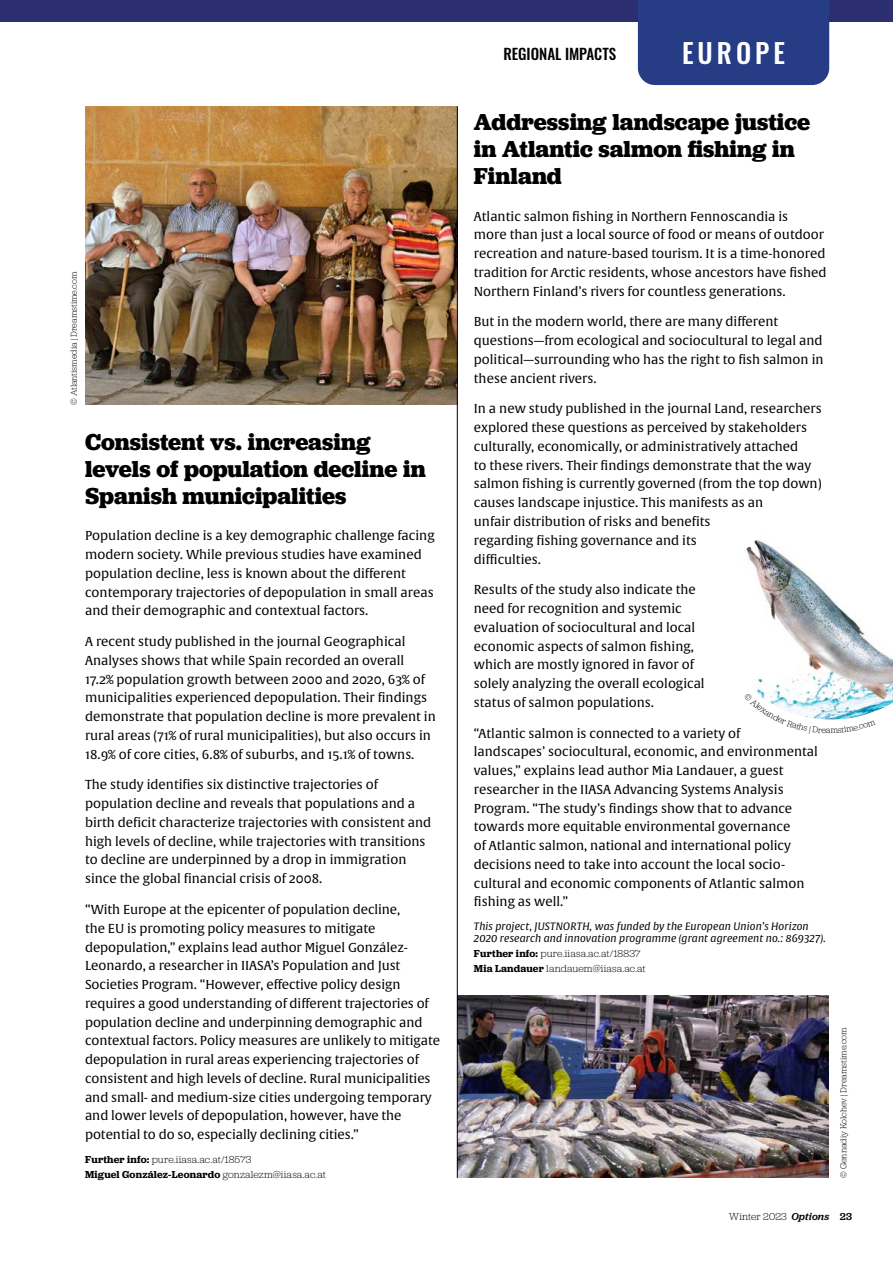
<style>
.page{position:relative;width:893px;height:1263px;background:#fff}
.page>*{position:absolute;margin:0;border:0;box-sizing:border-box;transform-origin:0 0}
.t1{font:500 27px "Oswald";letter-spacing:.15em;color:#fff}
.t2{font:700 24px/27px "Jubilat";color:#000}
.t3{font:500 15px "Oswald";color:#000}
.t4{font:12.75px/18.8px "Alverata";color:#000}
.t5{font:300 10.5px/15px "Jubilat";letter-spacing:.01em;color:#000}
.t6{font:italic 10.5px/12px "Alverata";letter-spacing:.015em;color:#000}
.t7{font:300 9px "Jubilat";color:#000}
.s1{font-weight:600}
.s2{font-weight:500;font-style:italic}
.s3{font-weight:500}
</style>
<div class="page">
<div style="left:0;top:0;width:893px;height:21px;background:#2b2e70"></div>
<img style="left:746px;top:540px;width:147px;height:171px">
<img style="left:85px;top:106px;width:372px;height:299px">
<img style="left:458px;top:996px;width:371px;height:182px">
<hr style="left:457px;top:106px;width:1px;height:1072px;background:#000">
<div style="left:638px;top:0;width:191px;height:85px;background:#263c84"></div>
<svg style="left:746px;top:693px;width:130px;height:27px"></svg>
<p class="t7" style="left:68px;top:405px;width:134px;rotate:-90deg">© Atlantismedia | Dreamstime.com</p>
<h2 class="t2" style="left:85px;top:428px;width:342px">Consistent vs. increasing levels of population decline in<br>Spanish municipalities</h2>
<p class="t4" style="left:85px;top:527px;width:351px">Population decline is a key demographic challenge facing modern society. While previous studies have examined population decline, less is known about the different contemporary trajectories of depopulation in small areas and their demographic and contextual factors.</p>
<p class="t4" style="left:85px;top:633px;width:352px">A recent study published in the journal Geographical Analyses shows that while Spain recorded an overall 17.2% population growth between 2000 and 2020, 63% of municipalities experienced depopulation. Their findings demonstrate that population decline is more prevalent in rural areas (71% of rural municipalities), but also occurs in 18.9% of core cities, 6.8% of suburbs, and 15.1% of towns.</p>
<p class="t4" style="left:85px;top:776px;width:348px">The study identifies six distinctive trajectories of population decline and reveals that populations and a birth deficit characterize trajectories with consistent and high levels of decline, while trajectories with transitions to decline are underpinned by a drop in immigration since the global financial crisis of 2008.</p>
<p class="t4" style="left:85px;top:900px;width:357px">“With Europe at the epicenter of population decline,<br>the EU is promoting policy measures to mitigate depopulation,” explains lead author Miguel González-Leonardo, a researcher in IIASA’s Population and Just Societies Program. “However, effective policy design requires a good understanding of different trajectories of population decline and underpinning demographic and contextual factors. Policy measures are unlikely to mitigate depopulation in rural areas experiencing trajectories of consistent and high levels of decline. Rural municipalities and small- and medium-size cities undergoing temporary and lower levels of depopulation, however, have the potential to do so, especially declining cities.”</p>
<p class="t5" style="left:85px;top:1151px;width:242px"><span class="s1">Further info:</span> pure.iiasa.ac.at/18573<br><span class="s1">Miguel González-Leonardo</span> gonzalezm@iiasa.ac.at</p>
<p class="t3" style="left:503px;top:41px;width:114px">REGIONAL IMPACTS</p>
<h1 class="t1" style="left:682px;top:29px;width:105px">EUROPE</h1>
<h2 class="t2" style="left:474px;top:108px;width:338px">Addressing landscape justice in Atlantic salmon fishing in<br>Finland</h2>
<p class="t4" style="left:474px;top:207px;width:354px">Atlantic salmon fishing in Northern Fennoscandia is<br>more than just a local source of food or means of outdoor recreation and nature-based tourism. It is a time-honored tradition for Arctic residents, whose ancestors have fished Northern Finland’s rivers for countless generations.</p>
<p class="t4" style="left:474px;top:313px;width:351px">But in the modern world, there are many different questions—from ecological and sociocultural to legal and political—surrounding who has the right to fish salmon in these ancient rivers.</p>
<p class="t4" style="left:474px;top:400px;width:349px">In a new study published in the journal Land, researchers explored these questions as perceived by stakeholders culturally, economically, or administratively attached<br>to these rivers. Their findings demonstrate that the way salmon fishing is currently governed (from the top down) causes landscape injustice. This manifests as an<br>unfair distribution of risks and benefits<br>regarding fishing governance and its<br>difficulties.</p>
<p class="t4" style="left:474px;top:581px;width:232px">Results of the study also indicate the need for recognition and systemic evaluation of sociocultural and local economic aspects of salmon fishing, which are mostly ignored in favor of solely analyzing the overall ecological status of salmon populations.</p>
<p class="t4" style="left:474px;top:724px;width:346px">“Atlantic salmon is connected to a variety of<br>landscapes’ sociocultural, economic, and environmental values,” explains lead author Mia Landauer, a guest researcher in the IIASA Advancing Systems Analysis Program. “The study’s findings show that to advance towards more equitable environmental governance<br>of Atlantic salmon, national and international policy decisions need to take into account the local socio&shy;cultural and economic components of Atlantic salmon fishing as well.”</p>
<p class="t6" style="left:474px;top:921px;width:354px">This project, JUSTNORTH, was funded by the European Union’s Horizon<br>2020 research and innovation programme (grant agreement no.: 869327).</p>
<p class="t5" style="left:474px;top:946px;width:173px"><span class="s1">Further info:</span> pure.iiasa.ac.at/18837<br><span class="s1">Mia Landauer</span> landauem@iiasa.ac.at</p>
<p class="t7" style="left:838px;top:1178px;width:152px;rotate:-90deg">© Gennadiy Kolchev | Dreamstime.com</p>
<p class="t5" style="left:729px;top:1209px;width:125px">Winter 2023 <span class="s2">Options</span> <span class="s3">23</span></p>
</div>
